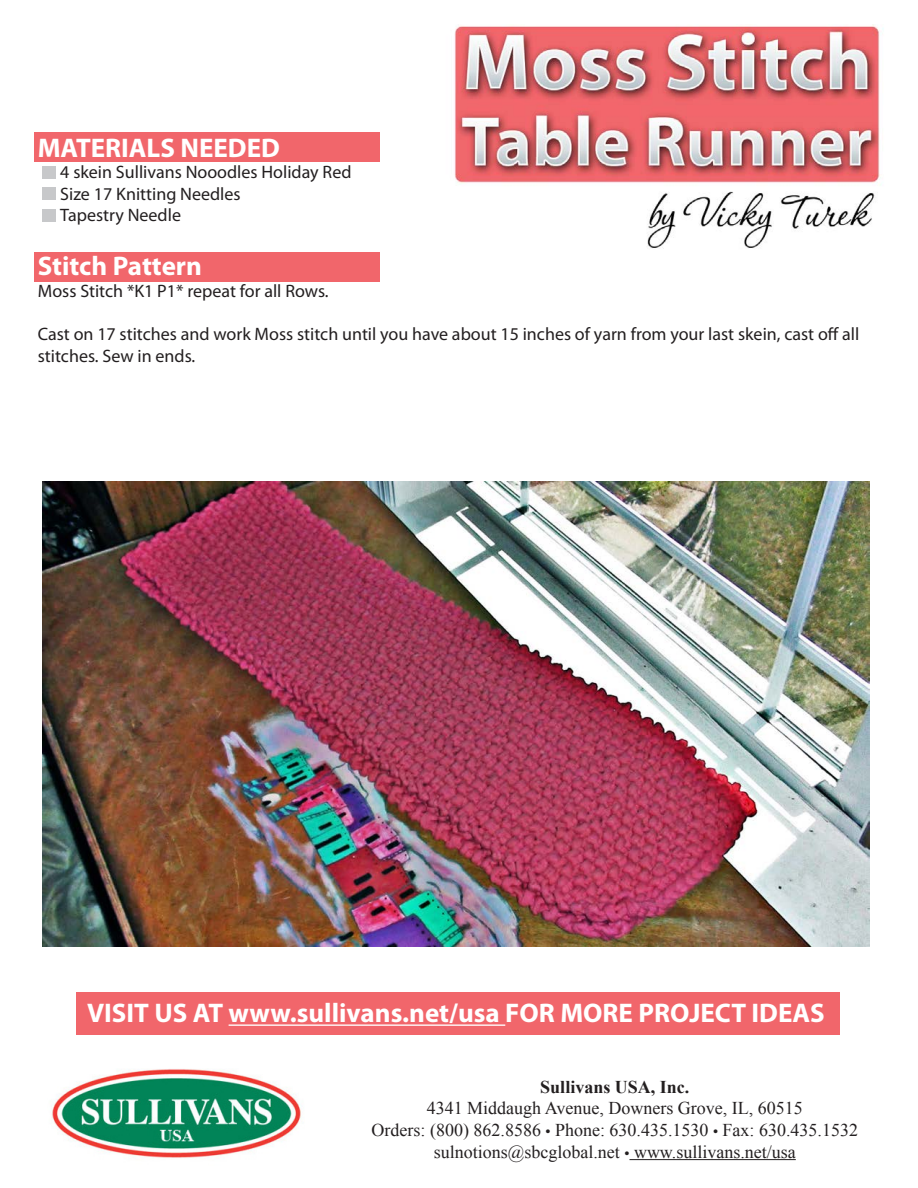
<style>
.page{position:relative;width:918px;height:1188px;background:#fff}
.page>*{position:absolute;margin:0;border:0;box-sizing:border-box;transform-origin:0 0}
.t1{font:700 27px "Myriad Pro";color:#fff}
.t2{font:18px/21.6px "Myriad Pro";color:#231f20}
.t3{font:18px "Times New Roman";color:#231f20}
.t4{font:700 18px "Times New Roman";color:#231f20}
.s1{font-family:"Myriad Pro"}
</style>
<div class="page">
<div style="left:34px;top:133px;width:346px;height:29px;background:#f1666b"></div>
<div style="left:34px;top:252px;width:346px;height:29px;background:#f1666b"></div>
<img style="left:454px;top:24px;width:430px;height:225px">
<hr style="left:630px;top:1159px;width:166px;height:1px;background:#231f20">
<img style="left:51px;top:1069px;width:251px;height:89px">
<div style="left:42px;top:166px;width:14px;height:13px;background:#c7c8ca"></div>
<div style="left:42px;top:188px;width:14px;height:12px;background:#c7c8ca"></div>
<div style="left:42px;top:209px;width:14px;height:12px;background:#c7c8ca"></div>
<div style="left:76px;top:992px;width:764px;height:42px;background:#f1666b"></div>
<hr style="left:229px;top:1024px;width:276px;height:2px;background:#fff">
<img style="left:42px;top:481px;width:828px;height:466px">
<p class="t1" style="left:38px;top:130px;width:244px">MATERIALS NEEDED</p>
<p class="t2" style="left:60px;top:161px;width:293px">4 skein Sullivans Nooodles Holiday Red</p>
<p class="t2" style="left:60px;top:183px;width:182px">Size 17 Knitting Needles</p>
<p class="t2" style="left:60px;top:204px;width:122px">Tapestry Needle</p>
<p class="t1" style="left:38px;top:249px;width:166px">Stitch Pattern</p>
<p class="t2" style="left:38px;top:280px;width:292px">Moss Stitch *K1 P1* repeat for all Rows.</p>
<p class="t2" style="left:38px;top:323px;width:823px">Cast on 17 stitches and work Moss stitch until you have about 15 inches of yarn from your last skein, cast off all stitches. Sew in ends.</p>
<p class="t1" style="left:87px;top:996px;width:739px">VISIT US AT www.sullivans.net/usa FOR MORE PROJECT IDEAS</p>
<p class="t4" style="left:540px;top:1074px;width:151px">Sullivans USA, Inc.</p>
<p class="t3" style="left:427px;top:1096px;width:378px">4341 Middaugh Avenue, Downers Grove, IL, 60515</p>
<p class="t3" style="left:372px;top:1118px;width:488px">Orders: (800) 862.8586 <span class="s1">•</span> Phone: 630.435.1530 <span class="s1">•</span> Fax: 630.435.1532</p>
<p class="t3" style="left:434px;top:1140px;width:363px">sulnotions@sbcglobal.net <span class="s1">•</span> www.sullivans.net/usa</p>
</div>
